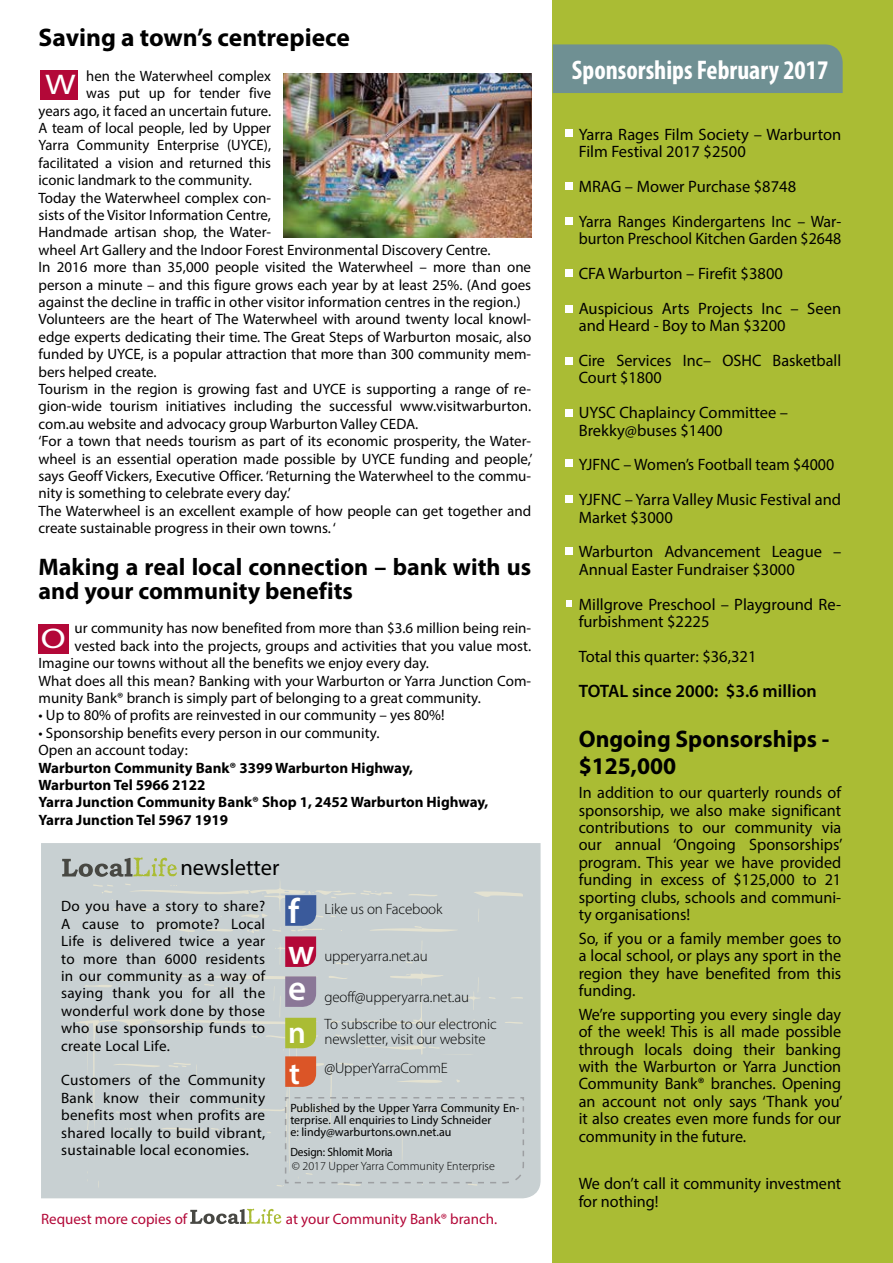
<style>
.page{position:relative;width:893px;height:1263px;background:#fff}
.page>*{position:absolute;margin:0;border:0;box-sizing:border-box;transform-origin:0 0}
.t1{font:600 35.25px "Myriad Pro";color:#fff}
.t2{font:600 35.1px "Myriad Pro";color:#fff}
.t3{font:600 31.05px/40.7px "Myriad Pro";color:#fff}
.t4{font:28.5px "Myriad Pro";color:#fff;scale:1.27 1}
.t5{font:700 condensed 27px "Myriad Pro";color:#fff}
.t6{font:700 25.5px "Myriad Pro";color:#000}
.t7{font:700 24px/27px "Myriad Pro";color:#000}
.t8{font:22.5px "Myriad Pro";color:#000}
.t9{font:600 18px "Myriad Pro";color:#000}
.t10{font:16.5px/17.4px "Myriad Pro";color:#000}
.t11{font:16.5px/34.8px "Myriad Pro";color:#000;scale:.96 1}
.t12{font:15px/17.4px "Myriad Pro";color:#000;text-align:justify}
.t13{font:700 15px/17.4px "Myriad Pro";color:#000}
.t14{font:300 15px/15px "Myriad Pro";letter-spacing:-.01em;color:#000}
.t15{font:15px "Myriad Pro";color:#b30838}
.t16{font:12px/12px "Myriad Pro";color:#000}
.t17{font:300 12px "Myriad Pro";color:#000}
.t18{font:12px "Myriad Pro";color:#000;scale:.95 1}
</style>
<div class="page">
<div style="left:41px;top:843px;width:500px;height:355px;background:#c8d0d2"></div>
<svg style="left:62px;top:857px;width:463px;height:334px;background:#c6cccd"></svg>
<svg style="left:190px;top:1209px;width:91px;height:15px"></svg>
<div style="left:38px;top:624px;width:31px;height:29px;background:#b30838"></div>
<div style="left:553px;top:0;width:340px;height:1263px;background:#aabc34"></div>
<div style="left:565px;top:129px;width:8px;height:8px;background:#fff"></div>
<div style="left:565px;top:183px;width:8px;height:7px;background:#fff"></div>
<div style="left:565px;top:217px;width:8px;height:8px;background:#fff"></div>
<div style="left:565px;top:269px;width:8px;height:8px;background:#fff"></div>
<div style="left:565px;top:305px;width:8px;height:7px;background:#fff"></div>
<div style="left:565px;top:357px;width:8px;height:8px;background:#fff"></div>
<div style="left:565px;top:409px;width:8px;height:8px;background:#fff"></div>
<div style="left:565px;top:459px;width:8px;height:8px;background:#fff"></div>
<div style="left:565px;top:495px;width:8px;height:8px;background:#fff"></div>
<div style="left:565px;top:547px;width:8px;height:8px;background:#fff"></div>
<svg style="left:566px;top:601px;width:5px;height:6px"></svg>
<div style="left:553px;top:44px;width:290px;height:49px;background:#6f9093"></div>
<img style="left:284px;top:73px;width:247px;height:164px">
<div style="left:40px;top:70px;width:38px;height:30px;background:#b30838"></div>
<h3 class="t6" style="left:39px;top:21px;width:313px">Saving a town’s centrepiece</h3>
<p class="t12" style="left:86px;top:67px;width:186px">hen the Waterwheel complex</p>
<p class="t12" style="left:86px;top:84px;width:186px">was put up for tender five</p>
<p class="t12" style="left:39px;top:102px;width:234px">years ago, it faced an uncertain future.</p>
<p class="t12" style="left:39px;top:119px;width:234px">A team of local people, led by Upper</p>
<p class="t12" style="left:39px;top:136px;width:234px">Yarra Community Enterprise (UYCE),</p>
<p class="t12" style="left:39px;top:154px;width:234px">facilitated a vision and returned this</p>
<p class="t12" style="left:39px;top:171px;width:215px">iconic landmark to the community.</p>
<p class="t12" style="left:39px;top:189px;width:234px">Today the Waterwheel complex con-</p>
<p class="t12" style="left:39px;top:206px;width:234px">sists of the Visitor Information Centre,</p>
<p class="t12" style="left:39px;top:223px;width:234px">Handmade artisan shop, the Water-</p>
<p class="t12" style="left:39px;top:241px;width:454px">wheel Art Gallery and the Indoor Forest Environmental Discovery Centre.</p>
<p class="t12" style="left:39px;top:258px;width:494px">In 2016 more than 35,000 people visited the Waterwheel – more than one</p>
<p class="t12" style="left:39px;top:276px;width:494px">person a minute – and this figure grows each year by at least 25%. (And goes</p>
<p class="t12" style="left:39px;top:293px;width:484px">against the decline in traffic in other visitor information centres in the region.)</p>
<p class="t12" style="left:39px;top:310px;width:494px">Volunteers are the heart of The Waterwheel with around twenty local knowl-</p>
<p class="t12" style="left:39px;top:328px;width:494px">edge experts dedicating their time. The Great Steps of Warburton mosaic, also</p>
<p class="t12" style="left:39px;top:345px;width:494px">funded by UYCE, is a popular attraction that more than 300 community mem-</p>
<p class="t12" style="left:39px;top:363px;width:120px">bers helped create.</p>
<p class="t12" style="left:39px;top:380px;width:494px">Tourism in the region is growing fast and UYCE is supporting a range of re-</p>
<p class="t12" style="left:39px;top:397px;width:494px">gion-wide tourism initiatives including the successful www.visitwarburton.</p>
<p class="t12" style="left:39px;top:415px;width:381px">com.au website and advocacy group Warburton Valley CEDA.</p>
<p class="t12" style="left:39px;top:432px;width:494px">‘For a town that needs tourism as part of its economic prosperity, the Water-</p>
<p class="t12" style="left:39px;top:450px;width:495px">wheel is an essential operation made possible by UYCE funding and people,’</p>
<p class="t12" style="left:39px;top:467px;width:494px">says Geoff Vickers, Executive Officer. ‘Returning the Waterwheel to the commu-</p>
<p class="t12" style="left:39px;top:484px;width:254px">nity is something to celebrate every day.’</p>
<p class="t12" style="left:39px;top:502px;width:494px">The Waterwheel is an excellent example of how people can get together and</p>
<p class="t12" style="left:39px;top:519px;width:299px">create sustainable progress in their own towns. ‘</p>
<h3 class="t7" style="left:39px;top:554px;width:494px;line-height:24px">Making a real local connection – bank with us and your community benefits</h3>
<p class="t12" style="left:75px;top:619px;width:458px">ur community has now benefited from more than $3.6 million being rein-</p>
<p class="t12" style="left:75px;top:637px;width:458px">vested back into the projects, groups and activities that you value most.</p>
<p class="t12" style="left:39px;top:654px;width:392px">Imagine our towns without all the benefits we enjoy every day.</p>
<p class="t12" style="left:39px;top:672px;width:494px">What does all this mean? Banking with your Warburton or Yarra Junction Com-</p>
<p class="t12" style="left:39px;top:689px;width:444px">munity Bank® branch is simply part of belonging to a great community.</p>
<p class="t12" style="left:39px;top:706px;width:407px">• Up to 80% of profits are reinvested in our community – yes 80%!</p>
<p class="t12" style="left:39px;top:724px;width:342px">• Sponsorship benefits every person in our community.<br>Open an account today:</p>
<p class="t13" style="left:39px;top:758px;width:451px">Warburton Community Bank® 3399 Warburton Highway, Warburton Tel 5966 2122<br>Yarra Junction Community Bank® Shop 1, 2452 Warburton Highway, Yarra Junction Tel 5967 1919</p>
<h3 class="t4" style="left:45px;top:67px;width:26px">W</h3>
<h3 class="t4" style="left:41px;top:621px;width:21px">O</h3>
<h3 class="t8" style="left:180px;top:854px;width:101px">newsletter</h3>
<p class="t12" style="left:61px;top:897px;width:206px">Do you have a story to share?<br>A cause to promote? Local Life is delivered twice a year to more than 6000 residents in our community as a way of saying thank you for all the wonderful work done by those who use sponsorship funds to create Local Life.</p>
<p class="t12" style="left:61px;top:1071px;width:206px">Customers of the Community Bank know their community benefits most when profits are shared locally to build vibrant, sustainable local economies.</p>
<h1 class="t1" style="left:288px;top:889px;width:13px">f</h1>
<h2 class="t2" style="left:288px;top:930px;width:28px">w</h2>
<p class="t14" style="left:324px;top:901px;width:119px">Like us on Facebook</p>
<p class="t14" style="left:324px;top:948px;width:105px">upperyarra.net.au</p>
<h2 class="t2" style="left:288px;top:966px;width:20px">e</h2>
<p class="t14" style="left:324px;top:989px;width:146px">geoff@upperyarra.net.au</p>
<p class="t14" style="left:324px;top:1016px;width:174px">To subscribe to our electronic newsletter, visit our website</p>
<p class="t14" style="left:324px;top:1061px;width:125px">@UpperYarraCommE</p>
<p class="t16" style="left:290px;top:1102px;width:231px">Published by the Upper Yarra Community En&shy;terprise. All enquiries to Lindy Schneider<br>e: lindy@warburtons.own.net.au</p>
<p class="t18" style="left:290px;top:1144px;width:109px">Design: Shlomit Moria</p>
<p class="t17" style="left:292px;top:1159px;width:205px">© 2017 Upper Yarra Community Enterprise</p>
<h3 class="t3" style="left:288px;top:1012px;width:19px">n t</h3>
<p class="t15" style="left:41px;top:1210px;width:148px">Request more copies of</p>
<p class="t15" style="left:286px;top:1210px;width:213px">at your Community Bank® branch.</p>
<h3 class="t5" style="left:572px;top:53px;width:258px">Sponsorships February 2017</h3>
<p class="t10" style="left:579px;top:125px;width:264px">Yarra Rages Film Society – Warburton<br>Film Festival 2017 $2500</p>
<p class="t10" style="left:579px;top:169px;width:264px;line-height:34.8px">MRAG – Mower Purchase $8748<br>Yarra Ranges Kindergartens Inc – War-</p>
<p class="t11" style="left:579px;top:221px;width:275px">burton Preschool Kitchen Garden $2648<br>CFA Warburton – Firefit $3800<br>Auspicious Arts Projects Inc – Seen</p>
<p class="t10" style="left:579px;top:308px;width:264px;line-height:34.8px">and Heard - Boy to Man $3200<br>Cire Services Inc– OSHC Basketball</p>
<p class="t10" style="left:579px;top:360px;width:211px;line-height:34.8px">Court $1800<br>UYSC Chaplaincy Committee –</p>
<p class="t10" style="left:579px;top:412px;width:264px;line-height:34.8px">Brekky@buses $1400<br>YJFNC – Women’s Football team $4000<br>YJFNC – Yarra Valley Music Festival and</p>
<p class="t10" style="left:579px;top:499px;width:264px;line-height:34.8px">Market $3000<br>Warburton Advancement League –</p>
<p class="t10" style="left:579px;top:552px;width:264px;line-height:34.8px">Annual Easter Fundraiser $3000<br>Millgrove Preschool – Playground Re-</p>
<p class="t10" style="left:579px;top:604px;width:179px;line-height:34.8px">furbishment $2225<br>Total this quarter: $36,321</p>
<p class="t9" style="left:579px;top:679px;width:240px">TOTAL since 2000: $3.6 million</p>
<h3 class="t7" style="left:579px;top:725px;width:252px">Ongoing Sponsorships - $125,000</h3>
<p class="t10" style="left:579px;top:784px;width:265px;text-align:justify">In addition to our quarterly rounds of sponsorship, we also make significant contributions to our community via our annual ‘Ongoing Sponsorships’ program. This year we have provided funding in excess of $125,000 to 21 sporting clubs, schools and communi&shy;ty organisations!</p>
<p class="t10" style="left:579px;top:929px;width:264px;text-align:justify">So, if you or a family member goes to a local school, or plays any sport in the region they have benefited from this funding.</p>
<p class="t10" style="left:579px;top:1005px;width:265px;text-align:justify">We’re supporting you every single day of the week! This is all made possible through locals doing their banking with the Warburton or Yarra Junction Community Bank® branches. Opening an account not only says ‘Thank you’ it also creates even more funds for our community in the future.</p>
<p class="t10" style="left:579px;top:1175px;width:264px">We don’t call it community investment for nothing!</p>
</div>
